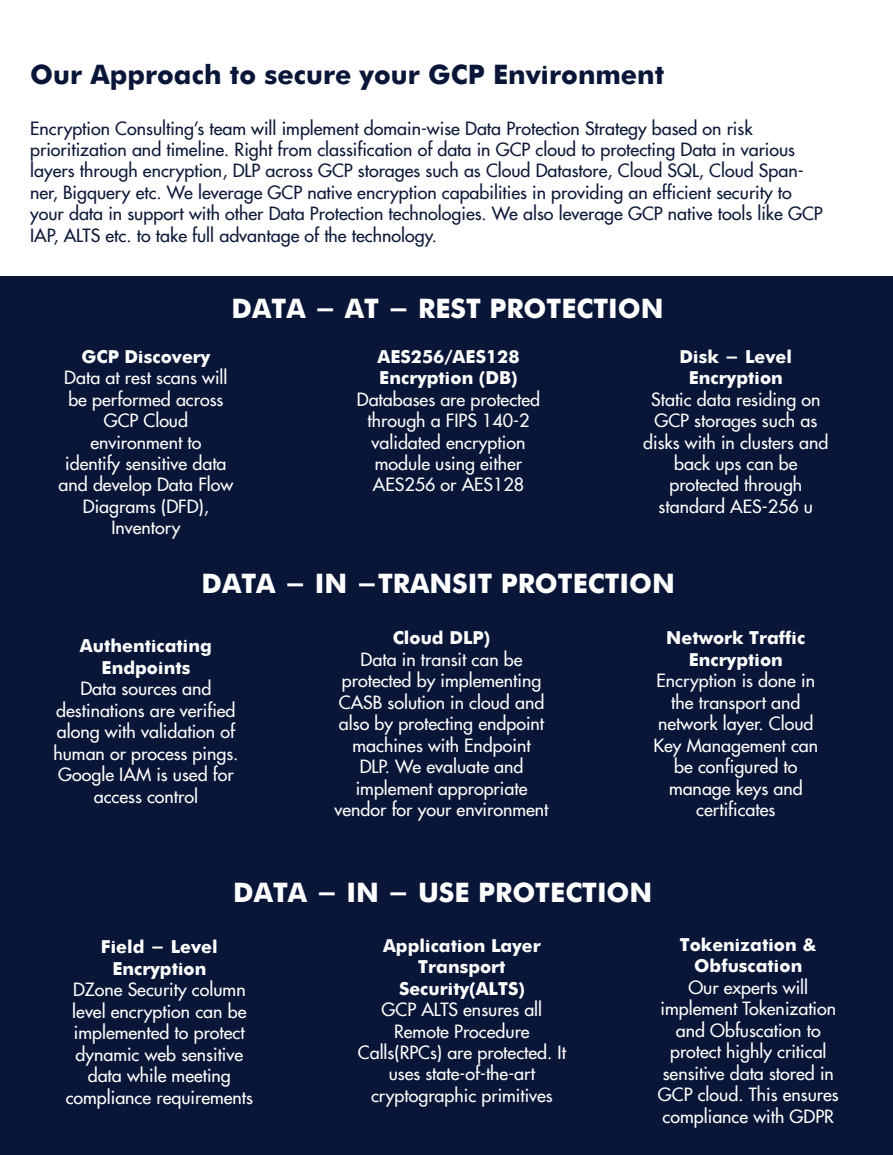
<style>
.page{position:relative;width:893px;height:1155px;background:#fff}
.page>*{position:absolute;margin:0;border:0;box-sizing:border-box;transform-origin:0 0}
.t1{font:700 26.81px "Futura";color:#fff}
.t2{font:700 26.81px "Futura";color:#091638}
.t3{font:500 17.88px/21.5px "Futura";color:#fff;text-align:center}
.t4{font:500 17.88px/21.5px "Futura";color:#0d1939}
.t5{font:700 17.88px/21.5px "Futura";color:#fff;text-align:center}
</style>
<div class="page">
<div style="left:0;top:277px;width:892px;height:878px;background:#091638"></div>
<h1 class="t2" style="left:30px;top:55px;width:635px">Our Approach to secure your GCP Environment</h1>
<p class="t4" style="left:30px;top:117px;width:794px">Encryption Consulting’s team will implement domain-wise Data Protection Strategy based on risk prioritization and timeline. Right from classification of data in GCP cloud to protecting Data in various layers through encryption, DLP across GCP storages such as Cloud Datastore, Cloud SQL, Cloud Span&shy;ner, Bigquery etc. We leverage GCP native encryption capabilities in providing an efficient security to your data in support with other Data Protection technologies. We also leverage GCP native tools like GCP IAP, ALTS etc. to take full advantage of the technology.</p>
<h1 class="t1" style="left:231px;top:288px;width:433px">DATA - AT - REST PROTECTION</h1>
<p class="t5" style="left:81px;top:344px;width:130px">GCP Discovery</p>
<p class="t3" style="left:59px;top:367px;width:176px">Data at rest scans will be performed across<br>GCP Cloud environment to<br>identify sensitive data and develop Data Flow<br>Diagrams (DFD),<br>Inventory</p>
<p class="t5" style="left:377px;top:344px;width:144px;text-align:left">AES256/AES128<br>Encryption (DB)</p>
<p class="t3" style="left:357px;top:388px;width:185px">Databases are protected through a FIPS 140-2 validated encryption module using either<br>AES256 or AES128</p>
<p class="t5" style="left:679px;top:344px;width:114px">Disk - Level<br>Encryption</p>
<p class="t3" style="left:643px;top:388px;width:187px">Static data residing on<br>GCP storages such as disks with in clusters and back ups can be protected through standard AES-256 u</p>
<h1 class="t1" style="left:201px;top:564px;width:475px">DATA - IN -TRANSIT PROTECTION</h1>
<p class="t5" style="left:80px;top:634px;width:134px">Authenticating<br>Endpoints</p>
<p class="t3" style="left:53px;top:678px;width:186px">Data sources and destinations are verified along with validation of human or process pings.<br>Google IAM is used for access control</p>
<p class="t5" style="left:393px;top:626px;width:99px">Cloud DLP)</p>
<p class="t3" style="left:334px;top:649px;width:215px">Data in transit can be protected by implementing<br>CASB solution in cloud and also by protecting endpoint machines with Endpoint<br>DLP. We evaluate and implement appropriate vendor for your environment</p>
<p class="t5" style="left:666px;top:626px;width:140px">Network Traffic<br>Encryption</p>
<p class="t3" style="left:653px;top:670px;width:166px">Encryption is done in the transport and network layer. Cloud<br>Key Management can be configured to manage keys and certificates</p>
<h1 class="t1" style="left:233px;top:873px;width:421px">DATA - IN - USE PROTECTION</h1>
<p class="t5" style="left:101px;top:935px;width:118px">Field - Level<br>Encryption</p>
<p class="t3" style="left:66px;top:979px;width:189px">DZone Security column level encryption can be implemented to protect dynamic web sensitive data while meeting compliance requirements</p>
<p class="t5" style="left:383px;top:933px;width:159px">Application Layer<br>Transport<br>Security(ALTS)</p>
<p class="t3" style="left:358px;top:999px;width:209px">GCP ALTS ensures all<br>Remote Procedure<br>Calls(RPCs) are protected. It uses state-of-the-art cryptographic primitives</p>
<p class="t5" style="left:680px;top:933px;width:138px">Tokenization &amp;<br>Obfuscation</p>
<p class="t3" style="left:658px;top:977px;width:182px">Our experts will implement Tokenization and Obfuscation to protect highly critical sensitive data stored in<br>GCP cloud. This ensures compliance with GDPR</p>
</div>
